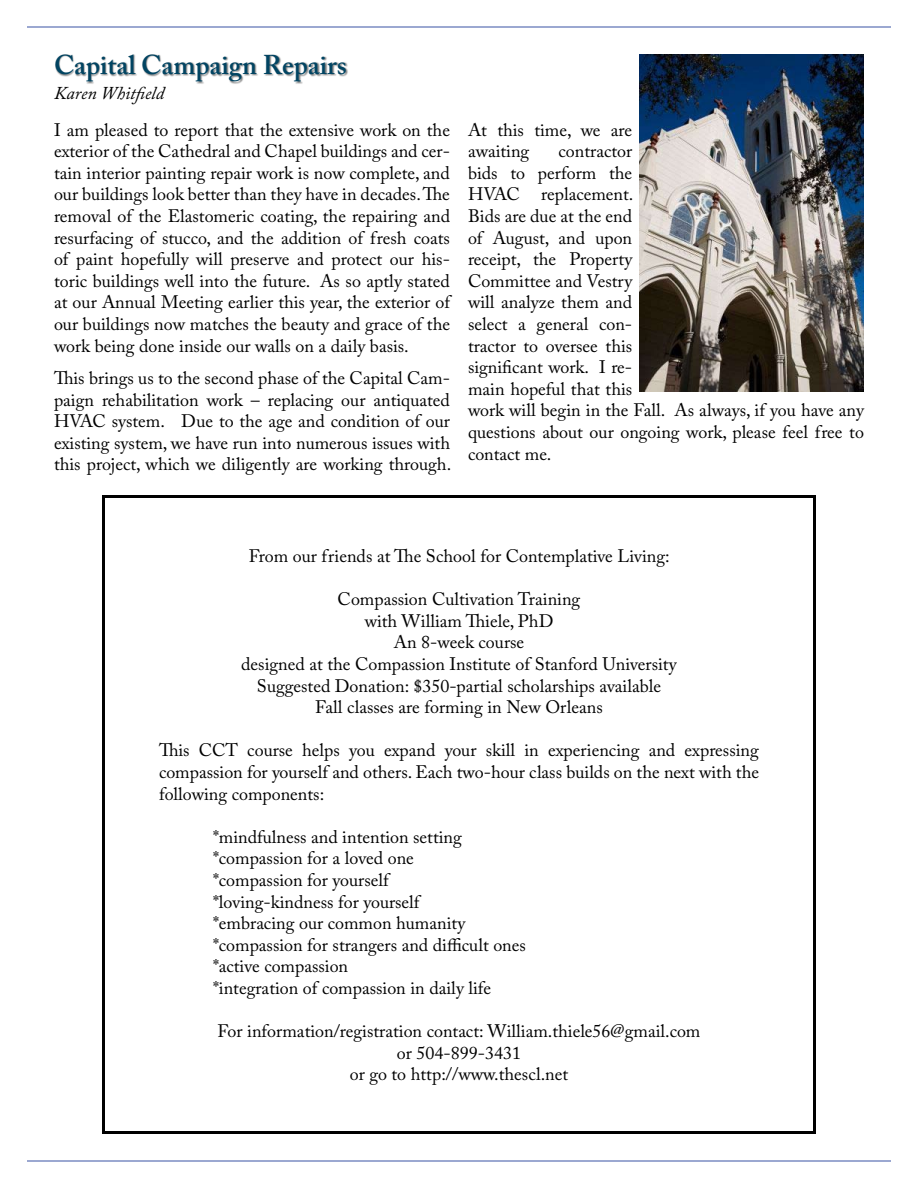
<style>
.page{position:relative;width:918px;height:1188px;background:#fff}
.page>*{position:absolute;margin:0;border:0;box-sizing:border-box;transform-origin:0 0}
.t1{font:600 27px "Adobe Caslon Pro";color:#014462}
.t2{font:18px/21.6px "Adobe Caslon Pro";color:#000;text-align:justify}
.t3{font:italic 18px "Adobe Caslon Pro";color:#000}
</style>
<div class="page">
<hr style="left:27px;top:27px;width:864px;height:1px;background:#3953a4">
<hr style="left:27px;top:1161px;width:864px;height:1px;background:#3953a4">
<div style="left:102px;top:495px;width:714px;height:639px;border:3px solid #000"></div>
<div style="left:55px;top:54px;width:294px;height:30px;background:#000;opacity:.5"></div>
<img style="left:639px;top:54px;width:225px;height:338px">
<h1 class="t1" style="left:54px;top:49px;width:294px">Capital Campaign Repairs</h1>
<p class="t3" style="left:54px;top:82px;width:112px">Karen Whitfield</p>
<p class="t2" style="left:54px;top:119px;width:398px">I am pleased to report that the extensive work on the exterior of the Cathedral and Chapel buildings and cer&shy;tain interior painting repair work is now complete, and our buildings look better than they have in decades. The removal of the Elastomeric coating, the repairing and resurfacing of stucco, and the addition of fresh coats of paint hopefully will preserve and protect our his&shy;toric buildings well into the future. As so aptly stated at our Annual Meeting earlier this year, the exterior of our buildings now matches the beauty and grace of the work being done inside our walls on a daily basis.</p>
<p class="t2" style="left:54px;top:367px;width:399px">This brings us to the second phase of the Capital Cam&shy;paign rehabilitation work – replacing our antiquated HVAC system. Due to the age and condition of our existing system, we have run into numerous issues with this project, which we diligently are working through.</p>
<p class="t2" style="left:468px;top:119px;width:166px">At this time, we are awaiting</p>
<p class="t2" style="left:468px;top:140px;width:397px;text-align:left;text-indent:91px">contractor<br>bids to perform the<br>HVAC replacement.<br>Bids are due at the end<br>of August, and upon<br>receipt, the Property<br>Committee and Vestry<br>will analyze them and<br>select a general con-<br>tractor to oversee this<br>significant work. I re-<br>main hopeful that this<br>work will begin in the Fall. As always, if you have any questions about our ongoing work, please feel free to contact me.</p>
<p class="t2" style="left:249px;top:545px;width:422px">From our friends at The School for Contemplative Living:</p>
<p class="t2" style="left:241px;top:588px;width:437px;text-align:center">Compassion Cultivation Training<br>with William Thiele, PhD<br>An 8-week course<br>designed at the Compassion Institute of Stanford University Suggested Donation: $350-partial scholarships available Fall classes are forming in New Orleans</p>
<p class="t2" style="left:159px;top:739px;width:602px">This CCT course helps you expand your skill in experiencing and expressing compassion for yourself and others. Each two-hour class builds on the next with the following components:</p>
<p class="t2" style="left:213px;top:826px;width:314px;text-align:left">*mindfulness and intention setting *compassion for a loved one<br>*compassion for yourself<br>*loving-kindness for yourself<br>*embracing our common humanity *compassion for strangers and difficult ones *active compassion<br>*integration of compassion in daily life</p>
<p class="t2" style="left:218px;top:1020px;width:484px;text-align:center">For information/registration contact: William.thiele56@gmail.com or 504-899-3431<br>or go to http://www.thescl.net</p>
</div>
